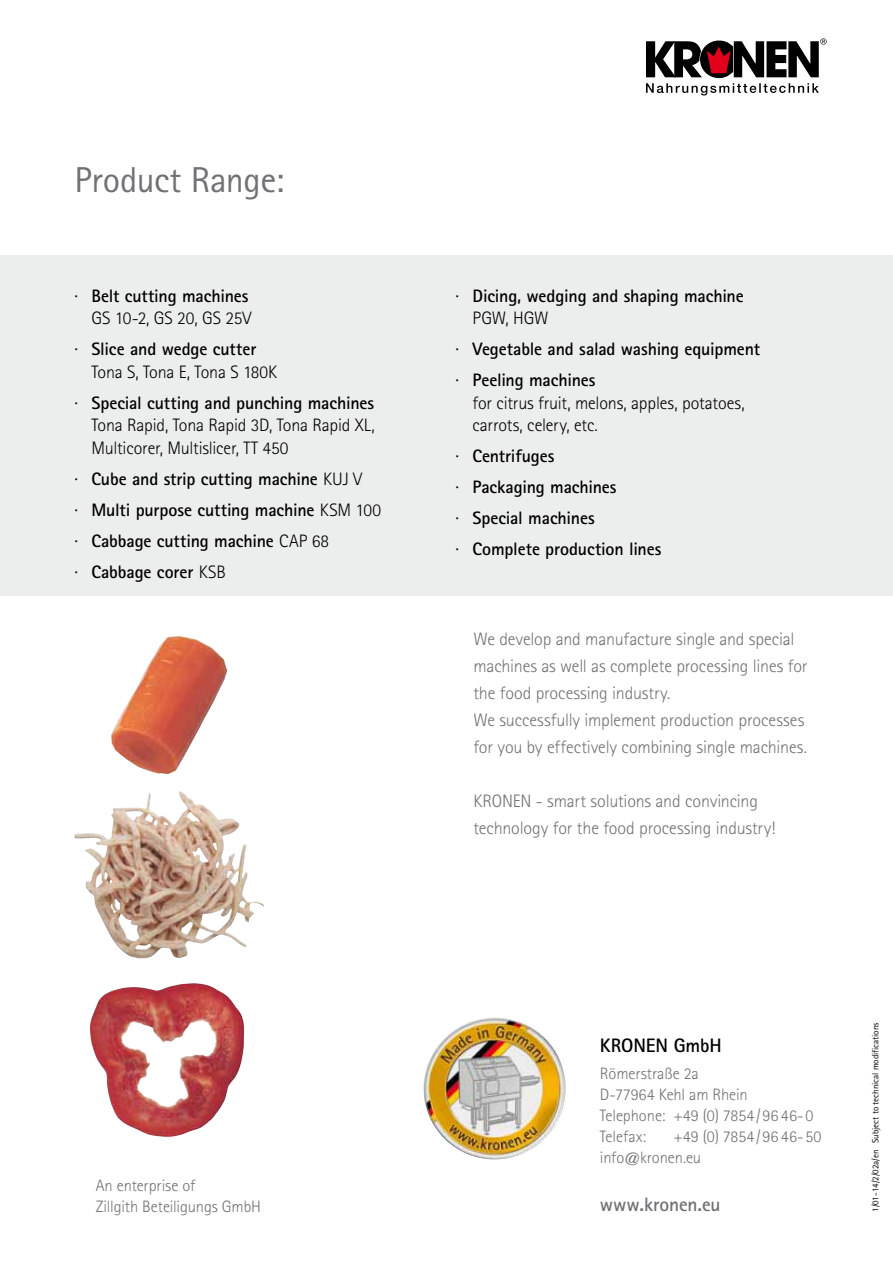
<style>
.page{position:relative;width:893px;height:1263px;background:#fff}
.page>*{position:absolute;margin:0;border:0;box-sizing:border-box;transform-origin:0 0}
.t1{font:36px "Rotis Sans Serif";letter-spacing:-.01em;color:#707172}
.t2{font:700 19.5px "Rotis Sans Serif";letter-spacing:-.005em;color:#707172}
.t3{font:700 19.5px "Rotis Sans Serif";letter-spacing:-.005em;color:#000}
.t4{font:700 18px/31px "Rotis Sans Serif";letter-spacing:-.01em;color:#000}
.t5{font:300 18px/27px "Rotis Sans Serif";letter-spacing:-.01em;color:#707172}
.t6{font:300 18px/22.5px "Rotis Sans Serif";letter-spacing:-.01em;color:#000}
.t7{font:300 16.5px/21px "Rotis Sans Serif";letter-spacing:-.005em;color:#707172}
.t8{font:9px "Rotis Sans Serif";color:#000}
.s1{font-weight:400}
.s2{font-weight:300}
.s3{font-weight:700}
</style>
<div class="page">
<div style="left:0;top:255px;width:893px;height:340px;background:#eceded"></div>
<img style="left:111px;top:636px;width:116px;height:138px">
<img style="left:74px;top:791px;width:172px;height:168px">
<img style="left:90px;top:983px;width:128px;height:154px">
<img style="left:423px;top:1017px;width:143px;height:142px;border-radius:71px">
<svg style="left:646px;top:38px;width:181px;height:58px"></svg>
<h1 class="t1" style="left:74px;top:159px;width:211px">Product Range:</h1>
<p class="t4" style="left:74px;top:284px;width:179px;line-height:22.5px;text-align:right"><span class="s1">·</span> Belt cutting machines<br><span class="s2">GS 10-2, GS 20, GS 25V</span></p>
<p class="t6" style="left:91px;top:338px;width:187px;text-indent:-17px"><span class="s1">·</span> <span class="s3">Slice and wedge cutter<br></span>Tona S, Tona E, Tona S 180K</p>
<p class="t6" style="left:91px;top:392px;width:285px;text-align:justify;text-indent:-17px"><span class="s1">·</span> <span class="s3">Special cutting and punching machines </span>Tona Rapid, Tona Rapid 3D, Tona Rapid XL, Multicorer, Multislicer, TT 450</p>
<p class="t4" style="left:74px;top:463px;width:308px"><span class="s1">·</span> Cube and strip cutting machine <span class="s2">KUJ V<br></span><span class="s1">·</span> Multi purpose cutting machine <span class="s2">KSM 100 </span><span class="s1">·</span> Cabbage cutting machine <span class="s2">CAP 68<br></span><span class="s1">·</span> Cabbage corer <span class="s2">KSB</span></p>
<p class="t7" style="left:96px;top:1175px;width:167px">An enterprise of<br>Zillgith Beteiligungs GmbH</p>
<p class="t4" style="left:472px;top:284px;width:273px;line-height:22.5px;text-indent:-17px"><span class="s1">·</span> Dicing, wedging and shaping machine<br><span class="s2">PGW, HGW</span></p>
<p class="t4" style="left:455px;top:333px;width:306px"><span class="s1">·</span> Vegetable and salad washing equipment <span class="s1">·</span> Peeling machines</p>
<p class="t6" style="left:472px;top:392px;width:274px">for citrus fruit, melons, apples, potatoes, carrots, celery, etc.</p>
<p class="t4" style="left:455px;top:440px;width:207px"><span class="s1">·</span> Centrifuges<br><span class="s1">·</span> Packaging machines<br><span class="s1">·</span> Special machines<br><span class="s1">·</span> Complete production lines</p>
<p class="t5" style="left:473px;top:626px;width:336px">We develop and manufacture single and special machines as well as complete processing lines for the food processing industry.<br>We successfully implement production processes for you by effectively combining single machines.</p>
<p class="t5" style="left:473px;top:788px;width:304px">KRONEN - smart solutions and convincing technology for the food processing industry!</p>
<p class="t3" style="left:600px;top:1033px;width:123px">KRONEN GmbH</p>
<p class="t7" style="left:600px;top:1063px;width:215px">Römerstraße 2a<br>D-77964 Kehl am Rhein<br>Telephone: +49 (0) 7854/96 46-0<br>Telefax:</p>
<p class="t7" style="left:600px;top:1126px;width:223px;text-indent:74px">+49 (0) 7854/96 46-50 info@kronen.eu</p>
<p class="t2" style="left:600px;top:1192px;width:122px">www.kronen.eu</p>
<p class="t8" style="left:870px;top:1212px;width:191px;rotate:-90deg">1/01-14/2/02a/en Subject to technical modifications</p>
</div>
